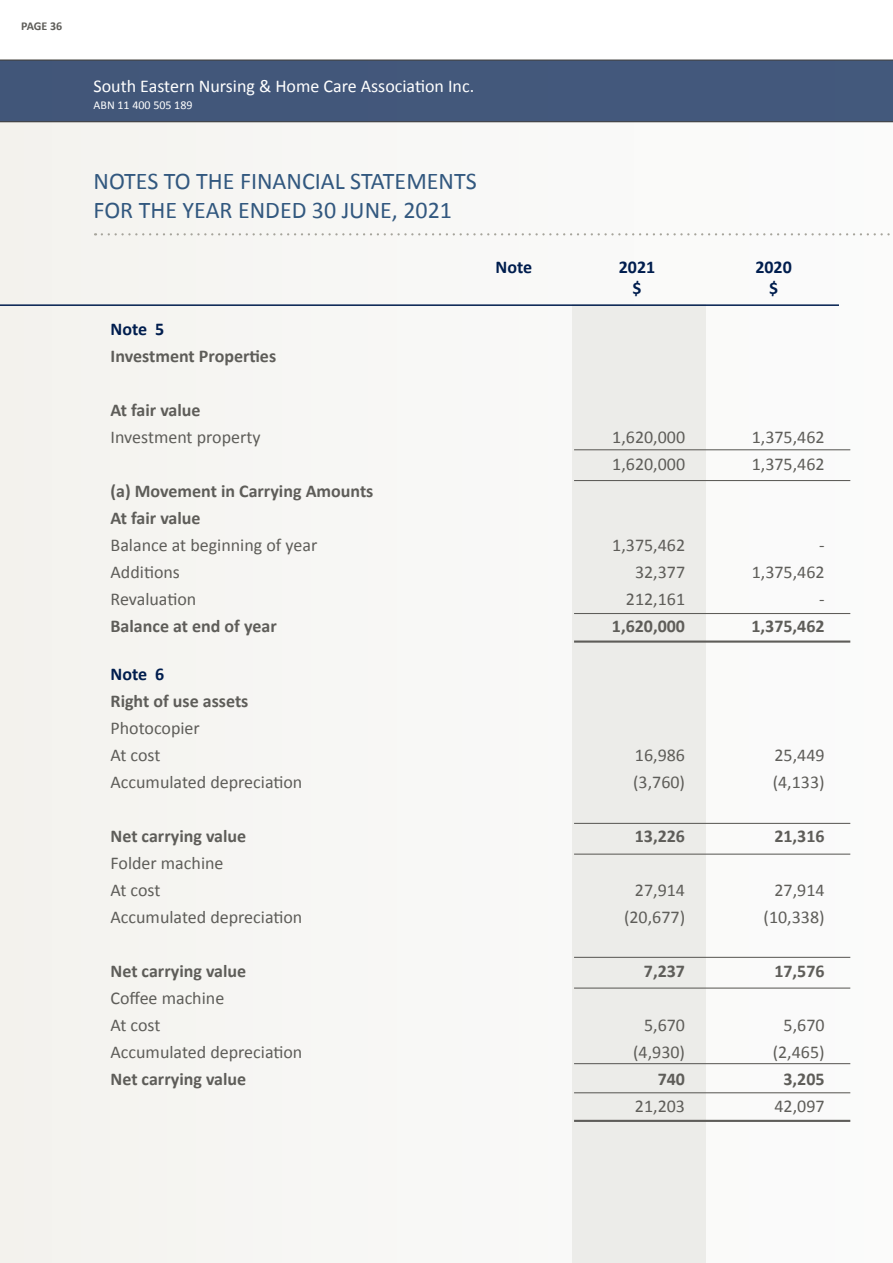
<style>
.page{position:relative;width:893px;height:1263px;background:#fff}
.page>*{position:absolute;margin:0;border:0;box-sizing:border-box;transform-origin:0 0}
.t1{font:24px/28.8px "Calibri";color:#32587f}
.t2{font:18px/27px "Calibri";color:#5e5d59}
.t3{font:700 18px/27px "Calibri";color:#5e5d59}
.t4{font:18px "Calibri";color:#fff}
.t5{font:700 18px "Calibri";color:#001d4e}
.t6{font:12px "Calibri";color:#fff}
.t7{font:700 12px "Calibri";letter-spacing:-.005em;color:#5e5d59}
</style>
<div class="page">
<div style="left:0;top:60px;width:893px;height:1203px;background:#f8f7f5"></div>
<svg style="left:102px;top:233px;width:788px;height:2px"></svg>
<div style="left:0;top:60px;width:893px;height:62px;background:#43587b"></div>
<div style="left:573px;top:304px;width:133px;height:959px;background:#ecece9"></div>
<hr style="left:0;top:304px;width:839px;height:2px;background:#001d4e">
<hr style="left:574px;top:449px;width:276px;height:1px;background:#5e5d59">
<hr style="left:574px;top:480px;width:276px;height:1px;background:#5e5d59">
<hr style="left:574px;top:823px;width:276px;height:1px;background:#5e5d59">
<hr style="left:574px;top:853px;width:276px;height:2px;background:#5e5d59">
<hr style="left:574px;top:957px;width:276px;height:1px;background:#5e5d59">
<hr style="left:574px;top:1063px;width:276px;height:1px;background:#5e5d59">
<hr style="left:574px;top:987px;width:276px;height:2px;background:#5e5d59">
<hr style="left:574px;top:613px;width:276px;height:1px;background:#5e5d59">
<hr style="left:574px;top:640px;width:276px;height:3px;background:#5e5d59">
<hr style="left:574px;top:1092px;width:276px;height:1px;background:#5e5d59">
<hr style="left:574px;top:1120px;width:276px;height:2px;background:#5e5d59">
<p class="t7" style="left:21px;top:19px;width:43px">PAGE 36</p>
<p class="t4" style="left:94px;top:75px;width:382px">South Eastern Nursing &amp; Home Care Association Inc.</p>
<p class="t6" style="left:94px;top:97px;width:100px">ABN 11 400 505 189</p>
<h1 class="t1" style="left:94px;top:166px;width:385px">NOTES TO THE FINANCIAL STATEMENTS<br>FOR THE YEAR ENDED 30 JUNE, 2021</h1>
<p class="t5" style="left:495px;top:256px;width:38px">Note</p>
<p class="t5" style="left:619px;top:256px;width:38px">2021</p>
<p class="t5" style="left:755px;top:256px;width:38px">2020</p>
<p class="t5" style="left:632px;top:277px;width:11px">$</p>
<p class="t5" style="left:769px;top:277px;width:11px">$</p>
<p class="t5" style="left:111px;top:318px;width:55px">Note 5</p>
<p class="t3" style="left:111px;top:342px;width:167px">Investment Properties</p>
<p class="t3" style="left:111px;top:396px;width:92px">At fair value</p>
<p class="t2" style="left:111px;top:423px;width:152px">Investment property</p>
<p class="t2" style="left:612px;top:423px;width:74px">1,620,000</p>
<p class="t2" style="left:752px;top:423px;width:74px">1,375,462</p>
<p class="t2" style="left:612px;top:450px;width:74px">1,620,000</p>
<p class="t2" style="left:752px;top:450px;width:74px">1,375,462</p>
<p class="t3" style="left:111px;top:477px;width:264px">(a) Movement in Carrying Amounts<br>At fair value</p>
<p class="t2" style="left:111px;top:531px;width:208px">Balance at beginning of year</p>
<p class="t2" style="left:612px;top:531px;width:74px">1,375,462</p>
<p class="t2" style="left:819px;top:531px;width:7px">-</p>
<p class="t2" style="left:111px;top:558px;width:71px">Additions</p>
<p class="t2" style="left:635px;top:558px;width:52px">32,377</p>
<p class="t2" style="left:752px;top:558px;width:74px">1,375,462</p>
<p class="t2" style="left:111px;top:585px;width:87px">Revaluation</p>
<p class="t2" style="left:626px;top:585px;width:61px">212,161</p>
<p class="t2" style="left:819px;top:585px;width:7px">-</p>
<p class="t3" style="left:111px;top:612px;width:168px">Balance at end of year</p>
<p class="t3" style="left:612px;top:612px;width:75px">1,620,000</p>
<p class="t3" style="left:751px;top:612px;width:75px">1,375,462</p>
<p class="t5" style="left:111px;top:663px;width:55px">Note 6</p>
<p class="t3" style="left:111px;top:687px;width:139px">Right of use assets</p>
<p class="t2" style="left:111px;top:714px;width:91px">Photocopier<br>At cost</p>
<p class="t2" style="left:635px;top:741px;width:52px">16,986</p>
<p class="t2" style="left:774px;top:741px;width:52px">25,449</p>
<p class="t2" style="left:111px;top:768px;width:193px">Accumulated depreciation</p>
<p class="t2" style="left:633px;top:768px;width:53px">(3,760)</p>
<p class="t2" style="left:773px;top:768px;width:53px">(4,133)</p>
<p class="t3" style="left:111px;top:822px;width:137px">Net carrying value</p>
<p class="t3" style="left:635px;top:822px;width:52px">13,226</p>
<p class="t3" style="left:774px;top:822px;width:52px">21,316</p>
<p class="t2" style="left:111px;top:849px;width:115px">Folder machine<br>At cost</p>
<p class="t2" style="left:635px;top:876px;width:52px">27,914</p>
<p class="t2" style="left:774px;top:876px;width:52px">27,914</p>
<p class="t2" style="left:111px;top:903px;width:193px">Accumulated depreciation</p>
<p class="t2" style="left:624px;top:903px;width:63px">(20,677)</p>
<p class="t2" style="left:764px;top:903px;width:63px">(10,338)</p>
<p class="t3" style="left:111px;top:957px;width:137px">Net carrying value</p>
<p class="t3" style="left:644px;top:957px;width:43px">7,237</p>
<p class="t3" style="left:774px;top:957px;width:52px">17,576</p>
<p class="t2" style="left:111px;top:984px;width:115px">Coffee machine<br>At cost</p>
<p class="t2" style="left:644px;top:1011px;width:43px">5,670</p>
<p class="t2" style="left:784px;top:1011px;width:43px">5,670</p>
<p class="t2" style="left:111px;top:1038px;width:193px">Accumulated depreciation</p>
<p class="t2" style="left:633px;top:1038px;width:53px">(4,930)</p>
<p class="t2" style="left:773px;top:1038px;width:53px">(2,465)</p>
<p class="t3" style="left:111px;top:1065px;width:137px">Net carrying value</p>
<p class="t3" style="left:658px;top:1065px;width:29px">740</p>
<p class="t3" style="left:783px;top:1065px;width:43px">3,205</p>
<p class="t2" style="left:635px;top:1092px;width:52px">21,203</p>
<p class="t2" style="left:774px;top:1092px;width:52px">42,097</p>
</div>
